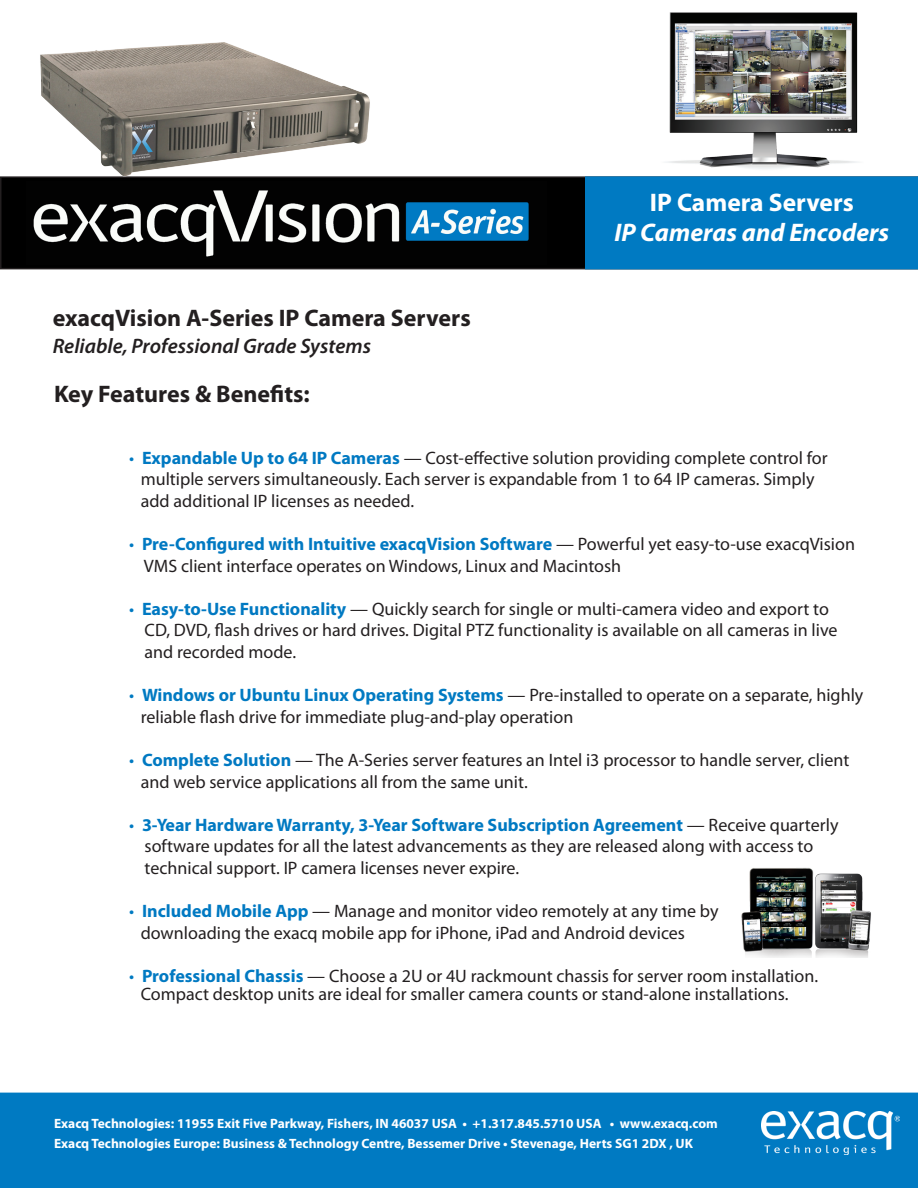
<style>
.page{position:relative;width:918px;height:1188px;background:#fff}
.page>*{position:absolute;margin:0;border:0;box-sizing:border-box;transform-origin:0 0}
.t1{font:italic 700 25.5px "Myriad Pro";color:#fff}
.t2{font:700 25.5px "Myriad Pro";color:#fff}
.t3{font:700 24px "Myriad Pro";color:#231f20}
.t4{font:italic 600 21px "Myriad Pro";color:#231f20}
.t5{font:18px/21.6px "Myriad Pro";color:#231f20}
.t6{font:700 18px "Myriad Pro";color:#0079c2}
.t7{font:700 13.5px/19.8px "Myriad Pro";color:#fff}
.s1{color:#007ac2}
.s2{font-weight:700;color:#0079c2}
.s3{font-weight:700;color:#007ac2}
.s4{font-weight:400;color:#007ac2}
.s5{font-weight:400;color:#231f20}
</style>
<div class="page">
<div style="left:1px;top:177px;width:916px;height:92px;background:#000"></div>
<div style="left:0;top:176px;width:918px;height:93px;border:2px solid #231f20"></div>
<div style="left:585px;top:176px;width:333px;height:93px;background:#007ac2"></div>
<div style="left:1px;top:1093px;width:916px;height:94px;background:#007ac2"></div>
<div style="left:0;top:1093px;width:918px;height:95px;border:2px solid #007ac2"></div>
<img style="left:761px;top:1112px;width:138px;height:42px">
<img style="left:32px;top:42px;width:345px;height:137px">
<img style="left:741px;top:867px;width:130px;height:91px">
<img style="left:666px;top:13px;width:192px;height:156px">
<img style="left:33px;top:190px;width:496px;height:67px">
<p class="t3" style="left:53px;top:303px;width:419px">exacqVision A-Series IP Camera Servers</p>
<p class="t4" style="left:53px;top:333px;width:320px">Reliable, Professional Grade Systems</p>
<p class="t3" style="left:54px;top:378px;width:257px">Key Features &amp; Benefits:</p>
<p class="t2" style="left:650px;top:186px;width:205px">IP Camera Servers</p>
<p class="t1" style="left:614px;top:216px;width:276px">IP Cameras and Encoders</p>
<p class="t5" style="left:141px;top:446px;width:688px;text-indent:-11px"><span class="s1">•</span> <span class="s2">Expandable Up to 64 IP Cameras</span> — Cost-effective solution providing complete control for multiple servers simultaneously. Each server is expandable from 1 to 64 IP cameras. Simply add additional IP licenses as needed.</p>
<p class="t5" style="left:144px;top:533px;width:713px;text-indent:-15px"><span class="s1">•</span> <span class="s2">Pre-Configured with Intuitive exacqVision Software</span> — Powerful yet easy-to-use exacqVision<br>VMS client interface operates on Windows, Linux and Macintosh</p>
<p class="t5" style="left:145px;top:598px;width:694px;text-indent:-15px"><span class="s1">•</span> <span class="s2">Easy-to-Use Functionality</span> — Quickly search for single or multi-camera video and export to<br>CD, DVD, flash drives or hard drives. Digital PTZ functionality is available on all cameras in live and recorded mode.</p>
<p class="t5" style="left:141px;top:684px;width:724px;text-indent:-11px"><span class="s1">•</span> <span class="s3">Windows or Ubuntu Linux Operating Systems</span> — Pre-installed to operate on a separate, highly reliable flash drive for immediate plug-and-play operation</p>
<p class="t5" style="left:141px;top:749px;width:710px;text-indent:-11px"><span class="s1">•</span> <span class="s2">Complete Solution</span> — The A-Series server features an Intel i3 processor to handle server, client and web service applications all from the same unit.</p>
<p class="t6" style="left:129px;top:813px;width:711px"><span class="s4">•</span> 3-Year Hardware Warranty, 3-Year Software Subscription Agreement <span class="s5">— Receive quarterly</span></p>
<p class="t5" style="left:145px;top:835px;width:670px">software updates for all the latest advancements as they are released along with access to</p>
<p class="t5" style="left:145px;top:857px;width:376px">technical support. IP camera licenses never expire.</p>
<p class="t5" style="left:129px;top:900px;width:591px"><span class="s1">•</span> <span class="s2">Included Mobile App</span> — Manage and monitor video remotely at any time by</p>
<p class="t5" style="left:141px;top:922px;width:546px">downloading the exacq mobile app for iPhone, iPad and Android devices</p>
<p class="t5" style="left:141px;top:967px;width:679px;line-height:18px;text-indent:-11px"><span class="s1">•</span> <span class="s2">Professional Chassis</span> — Choose a 2U or 4U rackmount chassis for server room installation.<br>Compact desktop units are ideal for smaller camera counts or stand-alone installations.</p>
<p class="t7" style="left:54px;top:1113px;width:665px">Exacq Technologies: 11955 Exit Five Parkway, Fishers, IN 46037 USA • +1.317.845.5710 USA • www.exacq.com<br>Exacq Technologies Europe: Business &amp; Technology Centre, Bessemer Drive • Stevenage, Herts SG1 2DX , UK</p>
</div>
